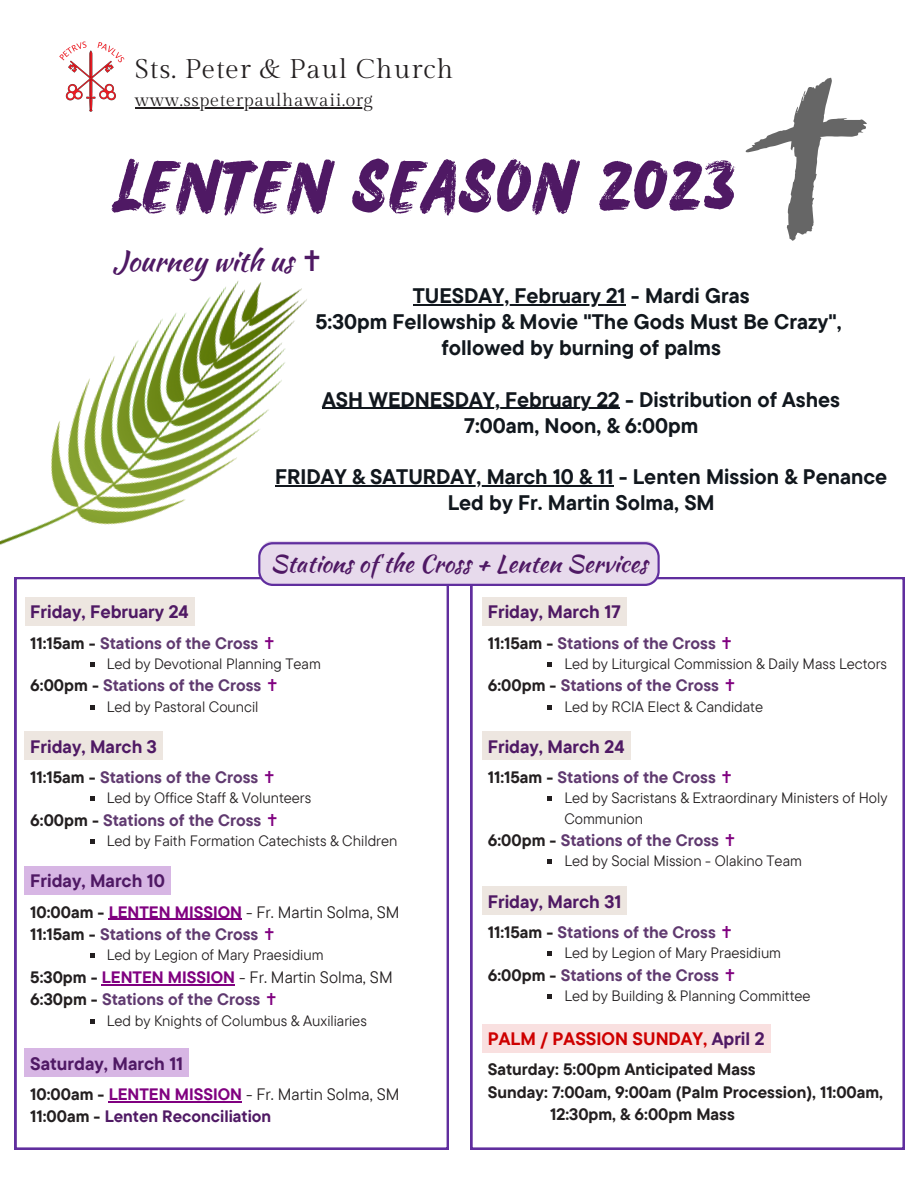
<style>
.page{position:relative;width:918px;height:1188px;background:#fff}
.page>*{position:absolute;margin:0;border:0;box-sizing:border-box;transform-origin:0 0}
.t1{font:54px "Salted Bay";letter-spacing:.035em;color:#4f1964}
.t2{font:28.5px "Kaushan Script";color:#4f1964}
.t3{font:27px "Gilda Display";letter-spacing:.035em;color:#231f20}
.t4{font:24px "Kaushan Script";color:#4f1964}
.t5{font:700 21px/25.8px "TT Commons Pro";color:#11171d;text-align:center}
.t6{font:700 18px "TT Commons Pro";color:#4f1964}
.t7{font:18px "Gilda Display";letter-spacing:.035em;color:#231f20}
.t8{font:700 18px "TT Commons Pro";color:#ce0000}
.t9{font:700 16.5px "TT Commons Pro";color:#603a70}
.t10{font:16.5px/22.5px "TT Commons Pro";color:#231f20}
.t11{font:700 16.5px "TT Commons Pro";color:#231f20}
.t12{font:700 16.5px/22.5px "TT Commons Pro";color:#4f1964}
.t13{font:15px/20.2px "TT Commons Pro";color:#231f20}
.s1{font-family:"DejaVu Sans"}
.s2{color:#231f20}
.s3{font-family:"DejaVu Sans";font-weight:400;color:#800080}
.s4{font-weight:700}
.s5{font-weight:700;color:#800080}
.s6{font-weight:700;color:#603a70}
.s7{font-family:"DejaVu Sans";color:#800080}
.s8{color:#800080}
.s9{font-weight:400;color:#231f20}
.s10{color:#4f1964}
</style>
<div class="page">
<svg style="left:15px;top:586px;width:434px;height:564px"></svg>
<svg style="left:746px;top:78px;width:121px;height:163px"></svg>
<img style="left:59px;top:41px;width:66px;height:71px">
<hr style="left:135px;top:107px;width:239px;height:1px;background:#231f20">
<svg style="left:470px;top:577px;width:435px;height:573px"></svg>
<img style="left:0;top:281px;width:309px;height:357px">
<div style="left:25px;top:732px;width:138px;height:28px;background:#ede6e0"></div>
<div style="left:25px;top:597px;width:170px;height:28px;background:#ede6e0"></div>
<svg style="left:90px;top:797px;width:4px;height:4px"></svg>
<svg style="left:90px;top:839px;width:4px;height:5px"></svg>
<svg style="left:90px;top:662px;width:4px;height:5px"></svg>
<svg style="left:90px;top:705px;width:4px;height:4px"></svg>
<div style="left:25px;top:866px;width:146px;height:29px;background:#d7b6e4"></div>
<svg style="left:90px;top:954px;width:4px;height:4px"></svg>
<svg style="left:90px;top:1019px;width:4px;height:4px"></svg>
<hr style="left:109px;top:919px;width:133px;height:1px;background:#800080">
<hr style="left:102px;top:984px;width:133px;height:1px;background:#800080">
<div style="left:25px;top:1049px;width:164px;height:28px;background:#d7b6e4"></div>
<hr style="left:109px;top:1101px;width:133px;height:1px;background:#800080">
<hr style="left:413px;top:304px;width:213px;height:2px;background:#11171d">
<hr style="left:322px;top:408px;width:298px;height:1px;background:#11171d">
<hr style="left:275px;top:486px;width:338px;height:1px;background:#11171d">
<div style="left:482px;top:732px;width:148px;height:28px;background:#ede6e0"></div>
<div style="left:482px;top:597px;width:144px;height:28px;background:#ede6e0"></div>
<svg style="left:547px;top:797px;width:5px;height:4px"></svg>
<svg style="left:547px;top:860px;width:5px;height:4px"></svg>
<svg style="left:547px;top:662px;width:5px;height:5px"></svg>
<svg style="left:547px;top:705px;width:5px;height:4px"></svg>
<div style="left:482px;top:887px;width:145px;height:28px;background:#ede6e0"></div>
<svg style="left:547px;top:951px;width:5px;height:5px"></svg>
<svg style="left:547px;top:994px;width:5px;height:5px"></svg>
<div style="left:482px;top:1024px;width:288px;height:28px;background:#f9e0e0"></div>
<div style="left:261px;top:541px;width:396px;height:44px;background:#e7daec;border-radius:11px"></div>
<svg style="left:258px;top:542px;width:402px;height:44px"></svg>
<h3 class="t3" style="left:135px;top:54px;width:320px">Sts. Peter &amp; Paul Church</h3>
<p class="t7" style="left:135px;top:90px;width:240px">www.sspeterpaulhawaii.org</p>
<h1 class="t1" style="left:118px;top:153px;width:618px">LENTEN SEASON 2023</h1>
<h2 class="t2" style="left:113px;top:240px;width:213px">Journey with us <span class="s1">✝</span></h2>
<h3 class="t5" style="left:316px;top:283px;width:528px">TUESDAY, February 21 - Mardi Gras<br>5:30pm Fellowship &amp; Movie "The Gods Must Be Crazy", followed by burning of palms</h3>
<h3 class="t5" style="left:322px;top:386px;width:519px">ASH WEDNESDAY, February 22 - Distribution of Ashes<br>7:00am, Noon, &amp; 6:00pm</h3>
<h3 class="t5" style="left:275px;top:464px;width:614px">FRIDAY &amp; SATURDAY, March 10 &amp; 11 - Lenten Mission &amp; Penance<br>Led by Fr. Martin Solma, SM</h3>
<p class="t6" style="left:30px;top:600px;width:160px">Friday, February 24</p>
<h3 class="t4" style="left:270px;top:546px;width:379px">Stations of the Cross + Lenten Services</h3>
<p class="t6" style="left:488px;top:600px;width:134px">Friday, March 17</p>
<p class="t9" style="left:30px;top:632px;width:247px"><span class="s2">11:15am -</span> Stations of the Cross <span class="s3">✝</span></p>
<p class="t9" style="left:30px;top:675px;width:251px"><span class="s2">6:00pm -</span> Stations of the Cross <span class="s3">✝</span></p>
<p class="t13" style="left:107px;top:653px;width:216px">Led by Devotional Planning Team</p>
<p class="t13" style="left:107px;top:696px;width:153px">Led by Pastoral Council</p>
<p class="t6" style="left:30px;top:735px;width:128px">Friday, March 3</p>
<p class="t9" style="left:30px;top:767px;width:247px"><span class="s2">11:15am -</span> Stations of the Cross <span class="s3">✝</span></p>
<p class="t9" style="left:30px;top:809px;width:251px"><span class="s2">6:00pm -</span> Stations of the Cross <span class="s3">✝</span></p>
<p class="t13" style="left:107px;top:788px;width:206px">Led by Office Staff &amp; Volunteers</p>
<p class="t13" style="left:107px;top:830px;width:292px">Led by Faith Formation Catechists &amp; Children</p>
<p class="t6" style="left:30px;top:869px;width:136px">Friday, March 10</p>
<p class="t10" style="left:30px;top:900px;width:371px"><span class="s4">10:00am -</span> <span class="s5">LENTEN MISSION</span> - Fr. Martin Solma, SM<br><span class="s4">11:15am -</span> <span class="s6">Stations of the Cross</span> <span class="s7">✝</span></p>
<p class="t10" style="left:30px;top:966px;width:364px"><span class="s4">5:30pm -</span> <span class="s5">LENTEN MISSION</span> - Fr. Martin Solma, SM<br><span class="s4">6:30pm -</span> <span class="s6">Stations of the Cross</span> <span class="s7">✝</span></p>
<p class="t13" style="left:107px;top:945px;width:218px">Led by Legion of Mary Praesidium</p>
<p class="t13" style="left:107px;top:1010px;width:262px">Led by Knights of Columbus &amp; Auxiliaries</p>
<p class="t6" style="left:30px;top:1052px;width:154px">Saturday, March 11</p>
<p class="t12" style="left:30px;top:1083px;width:371px"><span class="s2">10:00am -</span> <span class="s8">LENTEN MISSION</span> <span class="s9">- Fr. Martin Solma, SM<br></span><span class="s2">11:00am -</span> Lenten Reconciliation</p>
<p class="t9" style="left:488px;top:632px;width:247px"><span class="s2">11:15am -</span> Stations of the Cross <span class="s3">✝</span></p>
<p class="t9" style="left:488px;top:675px;width:251px"><span class="s2">6:00pm -</span> Stations of the Cross <span class="s3">✝</span></p>
<p class="t13" style="left:564px;top:653px;width:324px">Led by Liturgical Commission &amp; Daily Mass Lectors</p>
<p class="t13" style="left:564px;top:696px;width:200px">Led by RCIA Elect &amp; Candidate</p>
<p class="t6" style="left:488px;top:735px;width:138px">Friday, March 24</p>
<p class="t9" style="left:488px;top:767px;width:247px"><span class="s2">11:15am -</span> Stations of the Cross <span class="s3">✝</span></p>
<p class="t13" style="left:564px;top:788px;width:325px">Led by Sacristans &amp; Extraordinary Ministers of Holy<br>Communion</p>
<p class="t13" style="left:564px;top:851px;width:239px">Led by Social Mission - Olakino Team</p>
<p class="t9" style="left:488px;top:830px;width:251px"><span class="s2">6:00pm -</span> Stations of the Cross <span class="s3">✝</span></p>
<p class="t6" style="left:488px;top:890px;width:135px">Friday, March 31</p>
<p class="t13" style="left:564px;top:942px;width:218px">Led by Legion of Mary Praesidium</p>
<p class="t13" style="left:564px;top:985px;width:248px">Led by Building &amp; Planning Committee</p>
<p class="t9" style="left:488px;top:921px;width:247px"><span class="s2">11:15am -</span> Stations of the Cross <span class="s3">✝</span></p>
<p class="t9" style="left:488px;top:964px;width:251px"><span class="s2">6:00pm -</span> Stations of the Cross <span class="s3">✝</span></p>
<p class="t8" style="left:488px;top:1027px;width:278px">PALM / PASSION SUNDAY, <span class="s10">April 2</span></p>
<p class="t11" style="left:488px;top:1059px;width:269px">Saturday: 5:00pm Anticipated Mass</p>
<p class="t11" style="left:488px;top:1081px;width:397px">Sunday: 7:00am, 9:00am (Palm Procession), 11:00am,</p>
<p class="t11" style="left:550px;top:1104px;width:186px">12:30pm, &amp; 6:00pm Mass</p>
</div>
